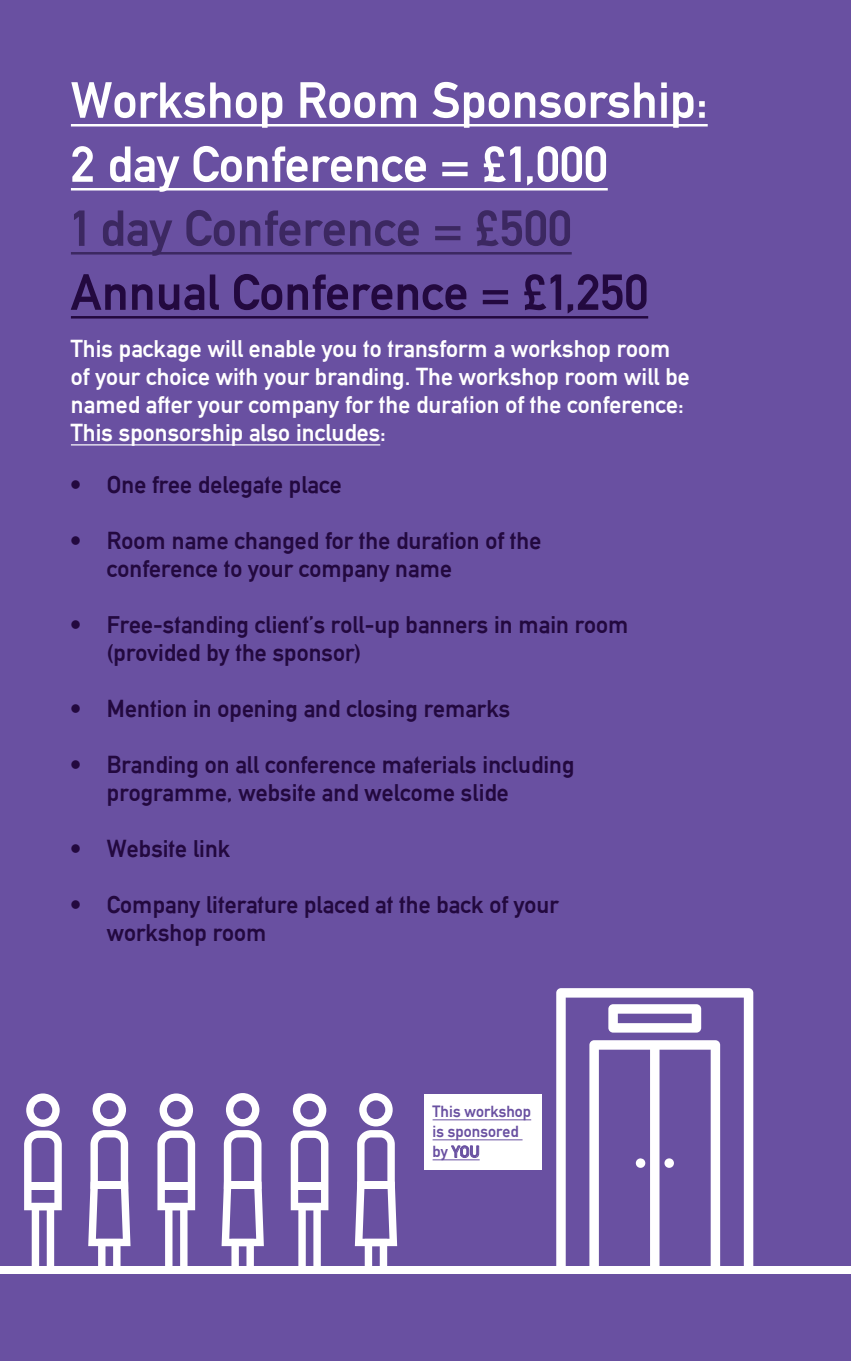
<style>
.page{position:relative;width:851px;height:1361px;background:#fff}
.page>*{position:absolute;margin:0;border:0;box-sizing:border-box;transform-origin:0 0}
.t1{font:50px/64px "Alte DIN1451 Mittelschriftgepraegt";color:#fff}
.t2{font:50px "Alte DIN1451 Mittelschriftgepraegt";color:#23093f}
.t3{font:50px "Alte DIN1451 Mittelschriftgepraegt";color:#3c2861}
.t4{font:24px/28px "Alte DIN1451 Mittelschriftgepraegt";color:#23093f}
.t5{font:24px/28px "Alte DIN1451 Mittelschriftgepraegt";color:#fff}
.t6{font:16px/20px "Alte DIN1451 Mittelschriftgepraegt";color:#6950a1}
</style>
<div class="page">
<div style="left:0;top:0;width:850px;height:1361px;background:#6950a1"></div>
<hr style="left:71px;top:124px;width:636px;height:2px;background:#fff">
<hr style="left:71px;top:188px;width:536px;height:2px;background:#fff">
<hr style="left:71px;top:252px;width:500px;height:2px;background:#3c2861">
<hr style="left:71px;top:316px;width:577px;height:2px;background:#23093f">
<hr style="left:71px;top:444px;width:309px;height:1px;background:#fff">
<div style="left:0;top:1266px;width:850px;height:7px;background:#fff"></div>
<hr style="left:850px;top:1287px;width:1px;height:74px;background:#6950a1">
<svg style="left:556px;top:988px;width:197px;height:278px"></svg>
<svg style="left:589px;top:1040px;width:131px;height:226px"></svg>
<div style="left:424px;top:1094px;width:117px;height:75px;background:#fff"></div>
<hr style="left:432px;top:1119px;width:99px;height:1px;background:#6950a1">
<hr style="left:432px;top:1139px;width:90px;height:1px;background:#6950a1">
<hr style="left:432px;top:1159px;width:47px;height:1px;background:#6950a1">
<svg style="left:451px;top:1145px;width:28px;height:13px"></svg>
<svg style="left:291px;top:1093px;width:37px;height:173px"></svg>
<div style="left:294px;top:1182px;width:31px;height:7px;background:#fff"></div>
<svg style="left:355px;top:1093px;width:42px;height:173px"></svg>
<svg style="left:157px;top:1093px;width:38px;height:173px"></svg>
<div style="left:161px;top:1182px;width:30px;height:7px;background:#fff"></div>
<svg style="left:221px;top:1093px;width:43px;height:173px"></svg>
<svg style="left:24px;top:1093px;width:38px;height:173px"></svg>
<div style="left:28px;top:1182px;width:30px;height:7px;background:#fff"></div>
<svg style="left:88px;top:1093px;width:42px;height:173px"></svg>
<h1 class="t1" style="left:71px;top:68px;width:638px">Workshop Room Sponsorship:<br>2 day Conference = £1,000</h1>
<h1 class="t3" style="left:71px;top:198px;width:502px">1 day Conference = £500</h1>
<h1 class="t2" style="left:71px;top:262px;width:579px">Annual Conference = £1,250</h1>
<p class="t5" style="left:71px;top:334px;width:620px">This package will enable you to transform a workshop room of your choice with your branding. The workshop room will be named after your company for the duration of the conference:<br>This sponsorship also includes:</p>
<p class="t4" style="left:71px;top:470px;width:272px">• One free delegate place</p>
<p class="t4" style="left:107px;top:526px;width:436px;text-indent:-36px">• Room name changed for the duration of the conference to your company name</p>
<p class="t4" style="left:107px;top:610px;width:523px;text-indent:-36px">• Free-standing client’s roll-up banners in main room (provided by the sponsor)</p>
<p class="t4" style="left:71px;top:694px;width:441px">• Mention in opening and closing remarks</p>
<p class="t4" style="left:107px;top:750px;width:469px;text-indent:-36px">• Branding on all conference materials including programme, website and welcome slide</p>
<p class="t4" style="left:71px;top:834px;width:161px">• Website link</p>
<p class="t4" style="left:107px;top:890px;width:453px;text-indent:-36px">• Company literature placed at the back of your workshop room</p>
<p class="t6" style="left:432px;top:1101px;width:100px">This workshop is sponsored by YOU</p>
</div>
